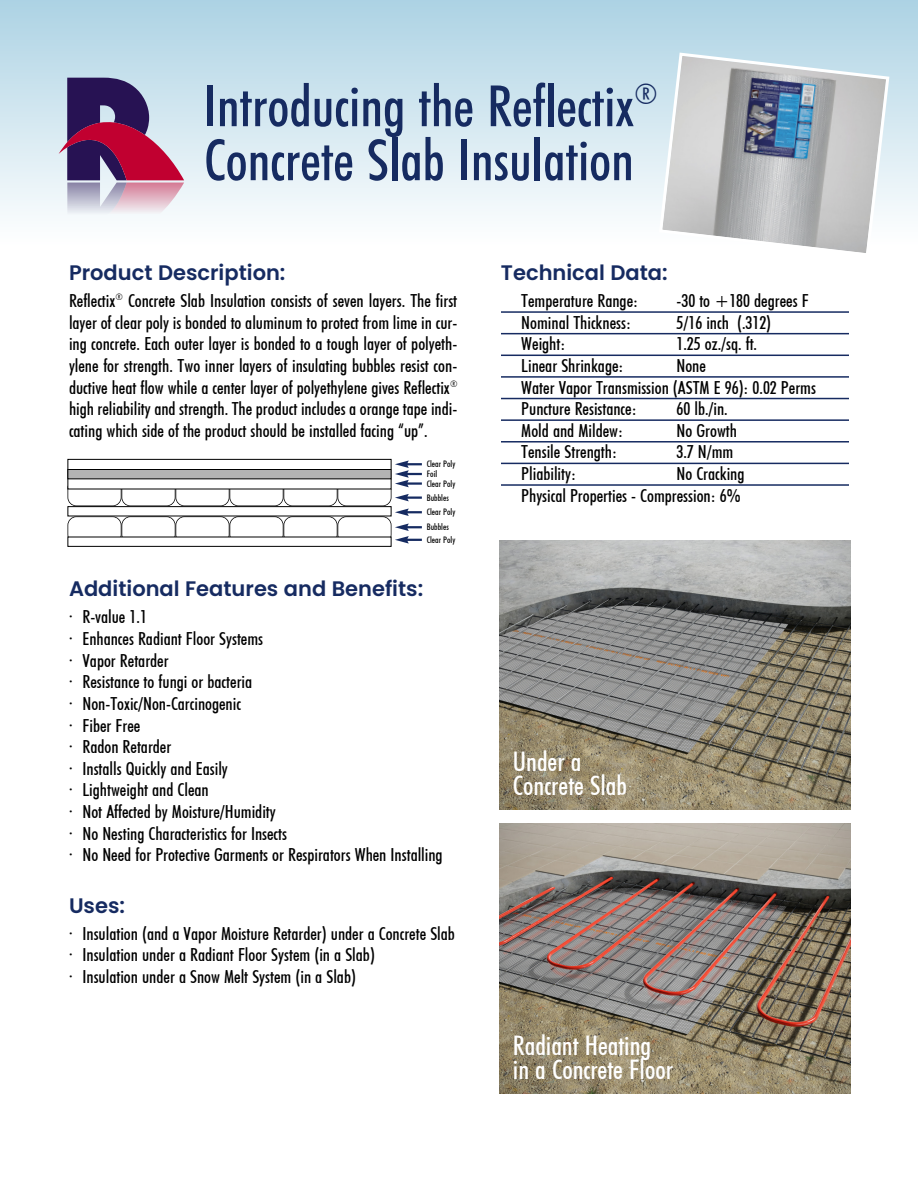
<style>
.page{position:relative;width:918px;height:1188px;background:#fff}
.page>*{position:absolute;margin:0;border:0;box-sizing:border-box;transform-origin:0 0}
.t1{font:57px/54px "Futuri Condensed Regular SWFTE";color:#162b61}
.t2{font:27px "Futuri Condensed Regular SWFTE";color:#fff}
.t3{font:600 21px "Poppins";color:#162b61}
.t4{font:18px/21.6px "Futuri Condensed Regular SWFTE";color:#000;text-align:justify}
.t5{font:9px "Futuri Condensed Regular SWFTE";color:#000}
</style>
<div class="page">
<div style="left:230px;top:479px;width:54px;height:27px;border:2px solid #000;border-radius:9px"></div>
<div style="left:284px;top:479px;width:54px;height:27px;border:2px solid #000;border-radius:9px"></div>
<div style="left:338px;top:479px;width:54px;height:27px;border:2px solid #000;border-radius:9px"></div>
<div style="left:230px;top:516px;width:54px;height:27px;border:2px solid #000;border-radius:9px"></div>
<div style="left:284px;top:516px;width:54px;height:27px;border:2px solid #000;border-radius:9px"></div>
<div style="left:338px;top:516px;width:54px;height:27px;border:2px solid #000;border-radius:9px"></div>
<svg style="left:395px;top:461px;width:27px;height:26px"></svg>
<svg style="left:395px;top:494px;width:27px;height:7px"></svg>
<svg style="left:395px;top:509px;width:27px;height:7px"></svg>
<svg style="left:395px;top:524px;width:27px;height:20px"></svg>
<img style="left:499px;top:540px;width:351px;height:270px">
<img style="left:499px;top:824px;width:351px;height:270px">
<hr style="left:501px;top:311px;width:348px;height:2px;background:#162b61">
<hr style="left:501px;top:333px;width:348px;height:1px;background:#162b61">
<hr style="left:501px;top:355px;width:348px;height:1px;background:#162b61">
<hr style="left:501px;top:376px;width:348px;height:2px;background:#162b61">
<hr style="left:501px;top:398px;width:348px;height:1px;background:#162b61">
<hr style="left:501px;top:419px;width:348px;height:2px;background:#162b61">
<hr style="left:501px;top:441px;width:348px;height:2px;background:#162b61">
<hr style="left:501px;top:463px;width:348px;height:1px;background:#162b61">
<hr style="left:501px;top:484px;width:348px;height:2px;background:#162b61">
<div style="left:122px;top:479px;width:54px;height:27px;border:2px solid #000;border-radius:9px"></div>
<div style="left:176px;top:479px;width:54px;height:27px;border:2px solid #000;border-radius:9px"></div>
<div style="left:122px;top:516px;width:54px;height:27px;border:2px solid #000;border-radius:9px"></div>
<div style="left:176px;top:516px;width:54px;height:27px;border:2px solid #000;border-radius:9px"></div>
<div style="left:68px;top:506px;width:324px;height:10px;border:1px solid #000"></div>
<div style="left:68px;top:479px;width:54px;height:27px;border:2px solid #000;border-radius:9px"></div>
<div style="left:68px;top:516px;width:54px;height:27px;border:2px solid #000;border-radius:9px"></div>
<div style="left:68px;top:459px;width:323px;height:30px;background:#fff"></div>
<div style="left:68px;top:459px;width:323px;height:30px;border:1px solid #000"></div>
<div style="left:68px;top:470px;width:323px;height:9px;background:#b3b3b3"></div>
<div style="left:68px;top:469px;width:324px;height:10px;border:1px solid #000"></div>
<div style="left:68px;top:537px;width:323px;height:9px;background:#fff"></div>
<div style="left:68px;top:537px;width:324px;height:10px;border:1px solid #000"></div>
<div style="left:0;top:0;width:918px;height:245px;background:linear-gradient(to bottom,#acd2e4,#fefeff)"></div>
<svg style="left:59px;top:78px;width:125px;height:102px;background:#895680"></svg>
<svg style="left:127px;top:183px;width:57px;height:34px"></svg>
<svg style="left:67px;top:183px;width:60px;height:34px;background:#cbc9d8"></svg>
<svg style="left:657px;top:51px;width:234px;height:202px;background:#bbc2c7"></svg>
<p class="t1" style="left:204px;top:80px;width:456px">Introducing the Reflectix<sup>®<br></sup>Concrete Slab Insulation</p>
<p class="t3" style="left:69px;top:258px;width:218px">Product Description:</p>
<p class="t4" style="left:69px;top:290px;width:390px">Reflectix<sup>®</sup> Concrete Slab Insulation consists of seven layers. The first layer of clear poly is bonded to aluminum to protect from lime in cur&shy;ing concrete. Each outer layer is bonded to a tough layer of polyeth&shy;ylene for strength. Two inner layers of insulating bubbles resist con&shy;ductive heat flow while a center layer of polyethylene gives Reflectix<sup>® </sup>high reliability and strength. The product includes a orange tape indi&shy;cating which side of the product should be installed facing “up”.</p>
<p class="t5" style="left:427px;top:459px;width:30px">Clear Poly</p>
<p class="t5" style="left:427px;top:469px;width:12px">Foil</p>
<p class="t5" style="left:427px;top:478px;width:30px">Clear Poly</p>
<p class="t5" style="left:427px;top:492px;width:24px">Bubbles</p>
<p class="t5" style="left:427px;top:507px;width:30px">Clear Poly</p>
<p class="t5" style="left:427px;top:522px;width:24px">Bubbles</p>
<p class="t5" style="left:427px;top:535px;width:30px">Clear Poly</p>
<p class="t3" style="left:69px;top:574px;width:356px">Additional Features and Benefits:</p>
<p class="t4" style="left:69px;top:606px;width:79px">• R-value 1.1</p>
<p class="t4" style="left:69px;top:628px;width:196px">• Enhances Radiant Floor Systems</p>
<p class="t4" style="left:69px;top:650px;width:101px">• Vapor Retarder</p>
<p class="t4" style="left:69px;top:671px;width:185px">• Resistance to fungi or bacteria</p>
<p class="t4" style="left:69px;top:693px;width:174px">• Non-Toxic/Non-Carcinogenic</p>
<p class="t4" style="left:69px;top:715px;width:73px">• Fiber Free</p>
<p class="t4" style="left:69px;top:736px;width:104px">• Radon Retarder</p>
<p class="t4" style="left:69px;top:758px;width:160px">• Installs Quickly and Easily</p>
<p class="t4" style="left:69px;top:779px;width:141px">• Lightweight and Clean</p>
<p class="t4" style="left:69px;top:801px;width:208px">• Not Affected by Moisture/Humidity</p>
<p class="t4" style="left:69px;top:823px;width:220px">• No Nesting Characteristics for Insects</p>
<p class="t4" style="left:69px;top:844px;width:375px">• No Need for Protective Garments or Respirators When Installing</p>
<p class="t3" style="left:69px;top:891px;width:58px">Uses:</p>
<p class="t4" style="left:69px;top:923px;width:387px">• Insulation (and a Vapor Moisture Retarder) under a Concrete Slab</p>
<p class="t4" style="left:69px;top:944px;width:307px">• Insulation under a Radiant Floor System (in a Slab)</p>
<p class="t4" style="left:69px;top:966px;width:288px">• Insulation under a Snow Melt System (in a Slab)</p>
<p class="t3" style="left:501px;top:258px;width:168px">Technical Data:</p>
<p class="t4" style="left:521px;top:290px;width:118px">Temperature Range:</p>
<p class="t4" style="left:676px;top:290px;width:134px">-30 to +180 degrees F</p>
<p class="t4" style="left:521px;top:312px;width:111px">Nominal Thickness:</p>
<p class="t4" style="left:676px;top:312px;width:96px">5/16 inch (.312)</p>
<p class="t4" style="left:521px;top:333px;width:45px">Weight:</p>
<p class="t4" style="left:676px;top:333px;width:82px">1.25 oz./sq. ft.</p>
<p class="t4" style="left:521px;top:355px;width:104px">Linear Shrinkage:</p>
<p class="t4" style="left:676px;top:355px;width:31px">None</p>
<p class="t4" style="left:521px;top:377px;width:296px">Water Vapor Transmission (ASTM E 96): 0.02 Perms</p>
<p class="t4" style="left:521px;top:398px;width:117px">Puncture Resistance:</p>
<p class="t4" style="left:676px;top:398px;width:53px">60 lb./in.</p>
<p class="t4" style="left:521px;top:420px;width:103px">Mold and Mildew:</p>
<p class="t4" style="left:676px;top:420px;width:62px">No Growth</p>
<p class="t4" style="left:521px;top:441px;width:97px">Tensile Strength:</p>
<p class="t4" style="left:676px;top:441px;width:58px">3.7 N/mm</p>
<p class="t4" style="left:521px;top:463px;width:56px">Pliability:</p>
<p class="t4" style="left:676px;top:463px;width:70px">No Cracking</p>
<p class="t4" style="left:521px;top:485px;width:221px">Physical Properties - Compression: 6%</p>
<p class="t2" style="left:513px;top:746px;width:70px">Under a</p>
<p class="t2" style="left:513px;top:770px;width:116px">Concrete Slab</p>
<p class="t2" style="left:513px;top:1030px;width:140px">Radiant Heating</p>
<p class="t2" style="left:513px;top:1054px;width:162px">in a Concrete Floor</p>
</div>
